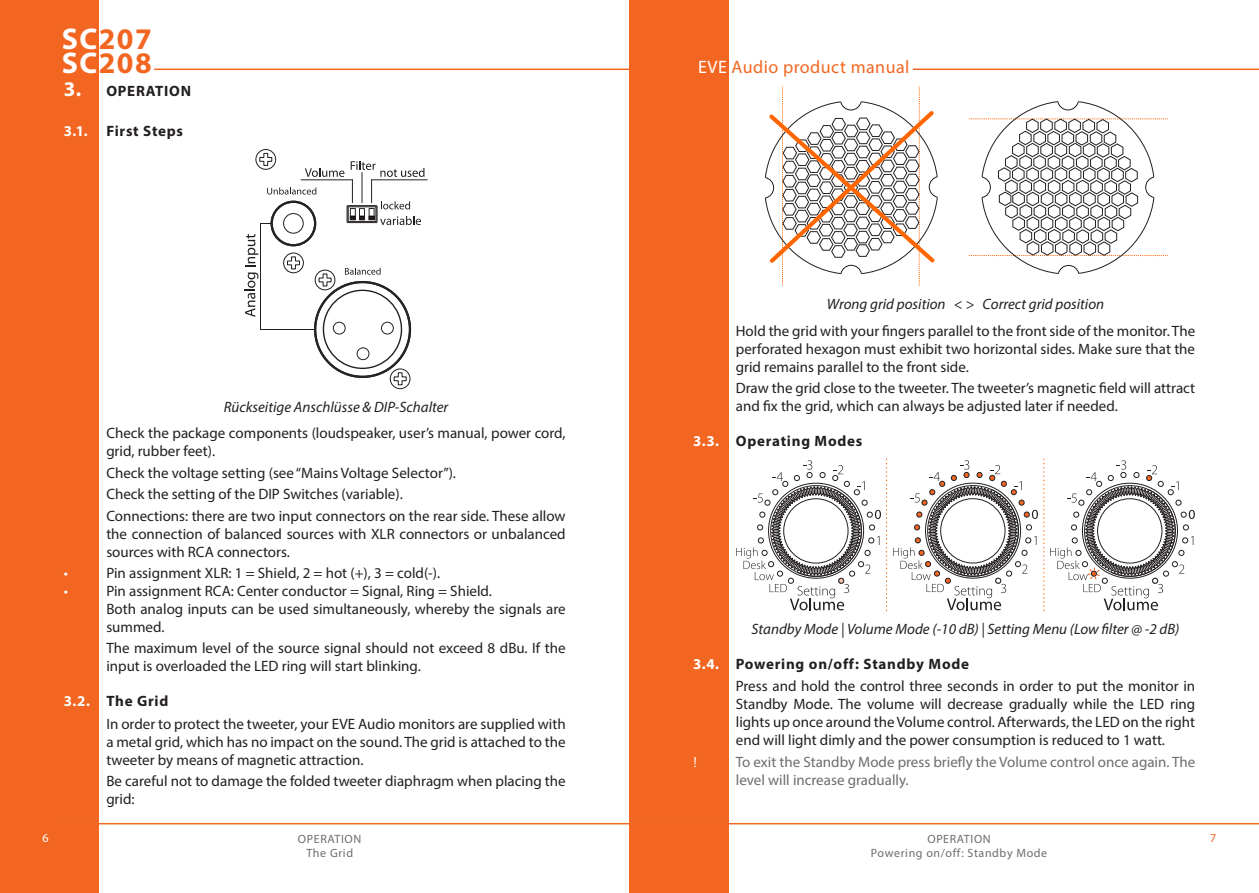
<style>
.page{position:relative;width:1259px;height:893px;background:#fff}
.page>*{position:absolute;margin:0;border:0;box-sizing:border-box;transform-origin:0 0}
.t1{font:700 30px "Myriad Pro";letter-spacing:.05em;color:#f36621}
.t2{font:18px "Myriad Pro";letter-spacing:.025em;color:#f36621}
.t3{font:15px/18px "Myriad Pro";color:#231f20}
.t4{font:italic 15px "Myriad Pro";color:#231f20}
.t5{font:15px/18px "Myriad Pro";color:#6c6d70}
.t6{font:700 15px "Myriad Pro";letter-spacing:.05em;color:#231f20}
.t7{font:15px "Myriad Pro";color:#fff}
.t8{font:15px "Chaparral Pro";color:#fff}
.t9{font:12px "Myriad Pro";letter-spacing:.05em;color:#6c6d70}
.t10{font:12px "Myriad Pro";color:#fff}
.t11{font:12px "Myriad Pro";color:#f36621}
.s1{color:#fff}
.s2{font-size:21px;color:#fff}
.s3{font-weight:700;color:#fff}
.s4{font-weight:700}
</style>
<div class="page">
<div style="left:0;top:0;width:99px;height:893px;background:#f36621"></div>
<div style="left:629px;top:0;width:100px;height:893px;background:#f36621"></div>
<hr style="left:154px;top:69px;width:480px;height:1px;background:#f36621">
<hr style="left:57px;top:823px;width:1202px;height:1px;background:#f26722">
<hr style="left:913px;top:69px;width:346px;height:1px;background:#f36621">
<div style="left:255px;top:149px;width:21px;height:21px;border:1px solid #231f20;border-radius:50%"></div>
<div style="left:390px;top:368px;width:20px;height:21px;border:1px solid #231f20;border-radius:50%"></div>
<hr style="left:371px;top:179px;width:57px;height:1px;background:#231f20">
<svg style="left:244px;top:152px;width:180px;height:234px"></svg>
<svg style="left:764px;top:87px;width:174px;height:199px"></svg>
<svg style="left:969px;top:101px;width:198px;height:173px"></svg>
<svg style="left:736px;top:459px;width:151px;height:152px"></svg>
<svg style="left:1050px;top:460px;width:144px;height:150px"></svg>
<div style="left:1088px;top:568px;width:12px;height:12px;border:3px dashed #f26722;border-radius:50%"></div>
<svg style="left:893px;top:459px;width:151px;height:152px"></svg>
<h1 class="t1" style="left:62px;top:19px;width:92px"><span class="s1">SC</span>207</h1>
<h1 class="t1" style="left:62px;top:43px;width:92px"><span class="s1">SC</span>208</h1>
<p class="t6" style="left:64px;top:81px;width:129px"><span class="s2">3.</span> OPERATION</p>
<p class="t6" style="left:64px;top:121px;width:121px"><span class="s1">3.1.</span> First Steps</p>
<p class="t4" style="left:224px;top:397px;width:226px">Rückseitige Anschlüsse &amp; DIP-Schalter</p>
<p class="t3" style="left:106px;top:424px;width:461px">Check the package components (loudspeaker, user’s manual, power cord, grid, rubber feet).</p>
<p class="t3" style="left:106px;top:462px;width:461px;line-height:21.5px">Check the voltage setting (see “Mains Voltage Selector”).<br>Check the setting of the DIP Switches (variable).<br>Connections: there are two input connectors on the rear side. These allow</p>
<p class="t3" style="left:106px;top:524px;width:461px">the connection of balanced sources with XLR connectors or unbalanced sources with RCA connectors.</p>
<p class="t7" style="left:64px;top:564px;width:6px">•</p>
<p class="t3" style="left:106px;top:564px;width:335px">Pin assignment XLR: 1 = Shield, 2 = hot (+), 3 = cold(-).</p>
<p class="t7" style="left:64px;top:582px;width:6px">•</p>
<p class="t3" style="left:106px;top:582px;width:461px">Pin assignment RCA: Center conductor = Signal, Ring = Shield.<br>Both analog inputs can be used simultaneously, whereby the signals are summed.</p>
<p class="t3" style="left:106px;top:639px;width:461px">The maximum level of the source signal should not exceed 8 dBu. If the input is overloaded the LED ring will start blinking.</p>
<p class="t3" style="left:106px;top:690px;width:461px;line-height:22.2px;text-indent:-43px"><span class="s3">3.2.</span> <span class="s4">The Grid<br></span>In order to protect the tweeter, your EVE Audio monitors are supplied with</p>
<p class="t3" style="left:106px;top:732px;width:461px">a metal grid, which has no impact on the sound. The grid is attached to the tweeter by means of magnetic attraction.</p>
<p class="t3" style="left:106px;top:772px;width:461px">Be careful not to damage the folded tweeter diaphragm when placing the grid:</p>
<p class="t2" style="left:698px;top:56px;width:213px"><span class="s1">EVE</span> Audio product manual</p>
<p class="t4" style="left:826px;top:295px;width:279px">Wrong grid position &lt; &gt; Correct grid position</p>
<p class="t3" style="left:736px;top:322px;width:461px;text-align:justify">Hold the grid with your fingers parallel to the front side of the monitor. The perforated hexagon must exhibit two horizontal sides. Make sure that the grid remains parallel to the front side.</p>
<p class="t3" style="left:736px;top:379px;width:461px">Draw the grid close to the tweeter. The tweeter’s magnetic field will attract and fix the grid, which can always be adjusted later if needed.</p>
<p class="t6" style="left:693px;top:431px;width:171px"><span class="s1">3.3.</span> Operating Modes</p>
<p class="t4" style="left:751px;top:620px;width:429px">Standby Mode | Volume Mode (-10 dB) | Setting Menu (Low filter @ -2 dB)</p>
<p class="t3" style="left:736px;top:653px;width:461px;line-height:22.2px;text-indent:-43px"><span class="s3">3.4.</span> <span class="s4">Powering on/off: Standby Mode<br></span>Press and hold the control three seconds in order to put the monitor in</p>
<p class="t3" style="left:736px;top:695px;width:461px;text-align:justify">Standby Mode. The volume will decrease gradually while the LED ring lights up once around the Volume control. Afterwards, the LED on the right end will light dimly and the power consumption is reduced to 1 watt.</p>
<p class="t8" style="left:693px;top:754px;width:6px">!</p>
<p class="t5" style="left:736px;top:752px;width:461px">To exit the Standby Mode press briefly the Volume control once again. The level will increase gradually.</p>
<p class="t10" style="left:43px;top:831px;width:8px">6</p>
<p class="t9" style="left:298px;top:831px;width:65px">OPERATION</p>
<p class="t9" style="left:927px;top:832px;width:65px">OPERATION</p>
<p class="t11" style="left:1210px;top:831px;width:8px">7</p>
<p class="t9" style="left:306px;top:846px;width:48px">The Grid</p>
<p class="t9" style="left:871px;top:846px;width:178px">Powering on/off: Standby Mode</p>
</div>
